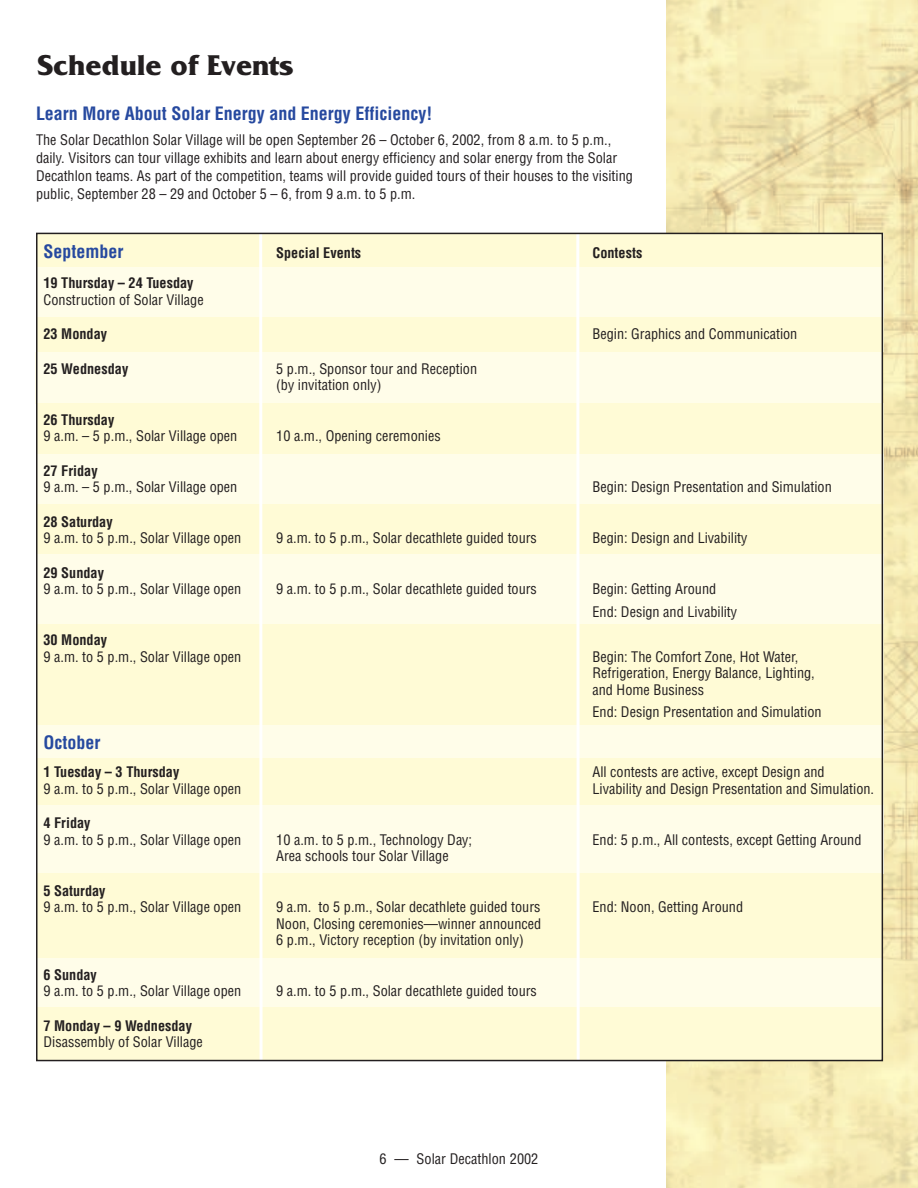
<style>
.page{position:relative;width:918px;height:1188px;background:#fff}
.page>*{position:absolute;margin:0;border:0;box-sizing:border-box;transform-origin:0 0}
.t1{font:700 30px "Friz Quadrata";color:#231f20}
.t2{font:700 condensed 18px "Helvetica";color:#26499f}
.t3{font:condensed 14.25px/16.5px "Helvetica";color:#231f20}
.t4{font:700 condensed 14.25px "Helvetica";color:#231f20}
</style>
<div class="page">
<img style="left:666px;top:0;width:252px;height:1188px">
<div style="left:36px;top:233px;width:847px;height:34px;background:#fffbd6"></div>
<div style="left:36px;top:267px;width:847px;height:51px;background:#fffde9"></div>
<div style="left:36px;top:317px;width:847px;height:35px;background:#fffbd6"></div>
<div style="left:36px;top:352px;width:847px;height:52px;background:#fffde9"></div>
<div style="left:36px;top:404px;width:847px;height:51px;background:#fffbd6"></div>
<div style="left:36px;top:455px;width:847px;height:49px;background:#fffde9"></div>
<div style="left:36px;top:504px;width:848px;height:51px;background:#fffbd6"></div>
<div style="left:36px;top:555px;width:847px;height:69px;background:#fffde9"></div>
<div style="left:36px;top:625px;width:848px;height:101px;background:#fffbd6"></div>
<div style="left:36px;top:726px;width:848px;height:33px;background:#fffde9"></div>
<div style="left:36px;top:759px;width:848px;height:63px;background:#fffbd6"></div>
<div style="left:36px;top:806px;width:848px;height:68px;background:#fffde9"></div>
<div style="left:36px;top:873px;width:847px;height:86px;background:#fffbd6"></div>
<div style="left:36px;top:959px;width:847px;height:49px;background:#fffde9"></div>
<div style="left:36px;top:1007px;width:847px;height:54px;background:#fffbd6"></div>
<svg style="left:259px;top:236px;width:4px;height:822px;fill:#fffefc"></svg>
<svg style="left:576px;top:236px;width:4px;height:822px;fill:#fffefb"></svg>
<h1 class="t1" style="left:38px;top:55px;width:258px">Schedule of Events</h1>
<p class="t2" style="left:36px;top:106px;width:398px">Learn More About Solar Energy and Energy Efficiency!</p>
<p class="t3" style="left:36px;top:132px;width:599px;line-height:18px">The Solar Decathlon Solar Village will be open September 26 – October 6, 2002, from 8 a.m. to 5 p.m., daily. Visitors can tour village exhibits and learn about energy efficiency and solar energy from the Solar Decathlon teams. As part of the competition, teams will provide guided tours of their houses to the visiting public, September 28 – 29 and October 5 – 6, from 9 a.m. to 5 p.m.</p>
<p class="t2" style="left:43px;top:245px;width:81px">September</p>
<p class="t4" style="left:276px;top:247px;width:87px">Special Events</p>
<p class="t4" style="left:592px;top:247px;width:51px">Contests</p>
<p class="t4" style="left:43px;top:277px;width:152px">19 Thursday – 24 Tuesday</p>
<p class="t3" style="left:43px;top:292px;width:162px">Construction of Solar Village</p>
<p class="t4" style="left:43px;top:328px;width:65px">23 Monday</p>
<p class="t3" style="left:592px;top:327px;width:206px">Begin: Graphics and Communication</p>
<p class="t4" style="left:43px;top:363px;width:86px">25 Wednesday</p>
<p class="t3" style="left:276px;top:361px;width:203px">5 p.m., Sponsor tour and Reception (by invitation only)</p>
<p class="t4" style="left:43px;top:414px;width:72px">26 Thursday</p>
<p class="t3" style="left:43px;top:429px;width:195px">9 a.m. – 5 p.m., Solar Village open</p>
<p class="t3" style="left:276px;top:429px;width:166px">10 a.m., Opening ceremonies</p>
<p class="t4" style="left:43px;top:465px;width:56px">27 Friday</p>
<p class="t3" style="left:43px;top:480px;width:195px">9 a.m. – 5 p.m., Solar Village open</p>
<p class="t3" style="left:592px;top:480px;width:241px">Begin: Design Presentation and Simulation</p>
<p class="t4" style="left:43px;top:516px;width:71px">28 Saturday</p>
<p class="t3" style="left:43px;top:531px;width:199px">9 a.m. to 5 p.m., Solar Village open</p>
<p class="t3" style="left:276px;top:531px;width:262px">9 a.m. to 5 p.m., Solar decathlete guided tours</p>
<p class="t3" style="left:592px;top:531px;width:157px">Begin: Design and Livability</p>
<p class="t4" style="left:43px;top:567px;width:62px">29 Sunday</p>
<p class="t3" style="left:43px;top:582px;width:199px">9 a.m. to 5 p.m., Solar Village open</p>
<p class="t3" style="left:276px;top:582px;width:262px">9 a.m. to 5 p.m., Solar decathlete guided tours</p>
<p class="t3" style="left:592px;top:579px;width:146px;line-height:22.5px">Begin: Getting Around<br>End: Design and Livability</p>
<p class="t4" style="left:43px;top:634px;width:65px">30 Monday</p>
<p class="t3" style="left:43px;top:649px;width:199px">9 a.m. to 5 p.m., Solar Village open</p>
<p class="t3" style="left:592px;top:649px;width:224px">Begin: The Comfort Zone, Hot Water,<br>Refrigeration, Energy Balance, Lighting, and Home Business</p>
<p class="t3" style="left:592px;top:705px;width:231px">End: Design Presentation and Simulation</p>
<p class="t2" style="left:43px;top:735px;width:58px">October</p>
<p class="t4" style="left:43px;top:766px;width:137px">1 Tuesday – 3 Thursday</p>
<p class="t3" style="left:592px;top:765px;width:234px">All contests are active, except Design and</p>
<p class="t3" style="left:43px;top:781px;width:199px">9 a.m. to 5 p.m., Solar Village open</p>
<p class="t3" style="left:592px;top:781px;width:283px">Livability and Design Presentation and Simulation.</p>
<p class="t4" style="left:43px;top:817px;width:49px">4 Friday</p>
<p class="t3" style="left:43px;top:832px;width:199px">9 a.m. to 5 p.m., Solar Village open</p>
<p class="t3" style="left:276px;top:832px;width:198px">10 a.m. to 5 p.m., Technology Day;</p>
<p class="t3" style="left:592px;top:832px;width:271px">End: 5 p.m., All contests, except Getting Around</p>
<p class="t3" style="left:276px;top:849px;width:174px">Area schools tour Solar Village</p>
<p class="t4" style="left:43px;top:885px;width:64px">5 Saturday</p>
<p class="t3" style="left:43px;top:900px;width:199px">9 a.m. to 5 p.m., Solar Village open</p>
<p class="t3" style="left:276px;top:900px;width:266px">9 a.m. to 5 p.m., Solar decathlete guided tours</p>
<p class="t3" style="left:592px;top:900px;width:152px">End: Noon, Getting Around</p>
<p class="t3" style="left:276px;top:916px;width:267px">Noon, Closing ceremonies—winner announced<br>6 p.m., Victory reception (by invitation only)</p>
<p class="t4" style="left:43px;top:969px;width:55px">6 Sunday</p>
<p class="t3" style="left:43px;top:984px;width:199px">9 a.m. to 5 p.m., Solar Village open</p>
<p class="t3" style="left:276px;top:984px;width:262px">9 a.m. to 5 p.m., Solar decathlete guided tours</p>
<p class="t4" style="left:43px;top:1020px;width:150px">7 Monday – 9 Wednesday</p>
<p class="t3" style="left:43px;top:1035px;width:161px">Disassembly of Solar Village</p>
<p class="t3" style="left:380px;top:1152px;width:160px">6 — Solar Decathlon 2002</p>
</div>
